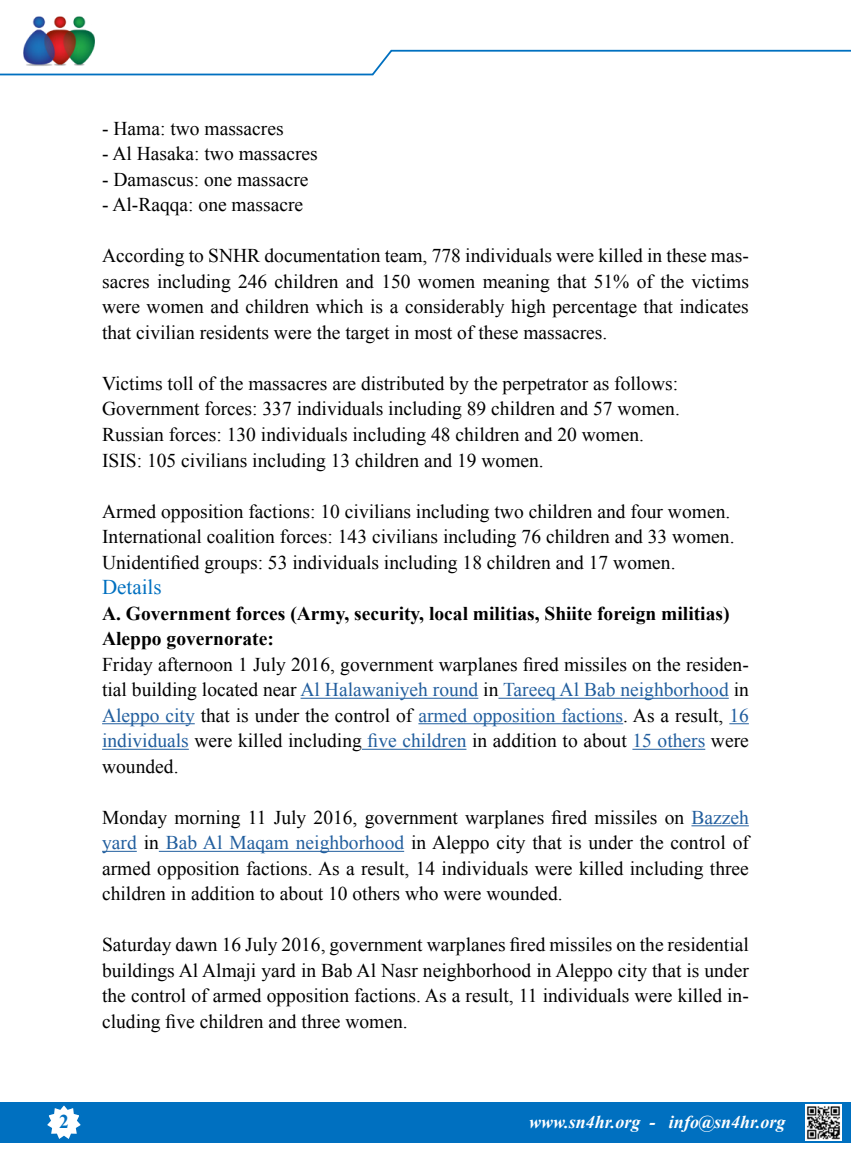
<style>
.page{position:relative;width:851px;height:1170px;background:#fff}
.page>*{position:absolute;margin:0;border:0;box-sizing:border-box;transform-origin:0 0}
.t1{font:21px "Times New Roman";color:#0070c0}
.t2{font:19.5px/25.5px "Times New Roman";color:#000}
.t3{font:700 19.5px/25.5px "Times New Roman";color:#000}
.t4{font:19.5px "Times New Roman";color:#215e9e}
.t5{font:700 19.5px "Times New Roman";color:#0070c0}
.t6{font:italic 700 18px "Times New Roman";color:#fff}
.s1{color:#000}
.s2{color:#215e9e}
</style>
<div class="page">
<img style="left:23px;top:16px;width:72px;height:33px">
<div style="left:0;top:1101px;width:850px;height:41px;background:#0070c0"></div>
<svg style="left:44px;top:1101px;width:40px;height:38px"></svg>
<svg style="left:0;top:49px;width:850px;height:27px"></svg>
<img style="left:805px;top:1104px;width:36px;height:36px">
<hr style="left:300px;top:697px;width:178px;height:1px;background:#215e9e">
<hr style="left:498px;top:697px;width:230px;height:1px;background:#215e9e">
<hr style="left:102px;top:723px;width:93px;height:1px;background:#215e9e">
<hr style="left:418px;top:723px;width:205px;height:1px;background:#215e9e">
<svg style="left:729px;top:723px;width:19px;height:1px"></svg>
<hr style="left:102px;top:748px;width:87px;height:1px;background:#215e9e">
<hr style="left:362px;top:748px;width:104px;height:1px;background:#215e9e">
<hr style="left:632px;top:748px;width:73px;height:1px;background:#215e9e">
<hr style="left:691px;top:825px;width:57px;height:1px;background:#215e9e">
<hr style="left:102px;top:850px;width:35px;height:1px;background:#215e9e">
<hr style="left:159px;top:850px;width:245px;height:1px;background:#215e9e">
<p class="t5" style="left:59px;top:1107px;width:11px">2</p>
<p class="t2" style="left:102px;top:115px;width:183px">- Hama: two massacres</p>
<p class="t2" style="left:102px;top:141px;width:217px">- Al Hasaka: two massacres</p>
<p class="t2" style="left:102px;top:166px;width:208px">- Damascus: one massacre</p>
<p class="t2" style="left:102px;top:192px;width:202px">- Al-Raqqa: one massacre</p>
<p class="t2" style="left:102px;top:243px;width:648px">According to SNHR documentation team, 778 individuals were killed in these mas-</p>
<p class="t2" style="left:102px;top:294px;width:648px">were women and children which is a considerably high percentage that indicates that civilian residents were the target in most of these massacres.</p>
<p class="t2" style="left:102px;top:370px;width:579px">Victims toll of the massacres are distributed by the perpetrator as follows:<br>Government forces: 337 individuals including 89 children and 57 women.<br>Russian forces: 130 individuals including 48 children and 20 women.<br>ISIS: 105 civilians including 13 children and 19 women.</p>
<p class="t2" style="left:102px;top:498px;width:634px">Armed opposition factions: 10 civilians including two children and four women.<br>International coalition forces: 143 civilians including 76 children and 33 women.<br>Unidentified groups: 53 individuals including 18 children and 17 women.</p>
<p class="t1" style="left:102px;top:573px;width:61px">Details</p>
<p class="t3" style="left:102px;top:599px;width:628px">A. Government forces (Army, security, local militias, Shiite foreign militias(<br>Aleppo governorate:</p>
<p class="t4" style="left:102px;top:676px;width:648px"><span class="s1">tial building located near</span> Al Halawaniyeh round <span class="s1">in</span> Tareeq Al Bab neighborhood <span class="s1">in</span></p>
<p class="t2" style="left:102px;top:268px;width:648px">sacres including 246 children and 150 women meaning that 51% of the victims</p>
<p class="t2" style="left:102px;top:651px;width:648px">Friday afternoon 1 July 2016, government warplanes fired missiles on the residen-</p>
<p class="t2" style="left:102px;top:702px;width:648px;text-align:justify"><span class="s2">Aleppo city</span> that is under the control of <span class="s2">armed opposition factions</span>. As a result, <span class="s2">16 individuals</span> were killed including <span class="s2">five children</span> in addition to about <span class="s2">15 others</span> were wounded.</p>
<p class="t2" style="left:102px;top:804px;width:648px;text-align:justify">Monday morning 11 July 2016, government warplanes fired missiles on <span class="s2">Bazzeh yard</span> in <span class="s2">Bab Al Maqam neighborhood</span> in Aleppo city that is under the control of armed opposition factions. As a result, 14 individuals were killed including three children in addition to about 10 others who were wounded.</p>
<p class="t2" style="left:102px;top:931px;width:648px">Saturday dawn 16 July 2016, government warplanes fired missiles on the residential buildings Al Almaji yard in Bab Al Nasr neighborhood in Aleppo city that is under</p>
<p class="t2" style="left:102px;top:1008px;width:307px">cluding five children and three women.</p>
<p class="t2" style="left:102px;top:982px;width:648px">the control of armed opposition factions. As a result, 11 individuals were killed in-</p>
<p class="t6" style="left:529px;top:1108px;width:113px">www.sn4hr.org</p>
<p class="t6" style="left:649px;top:1108px;width:7px">-</p>
<p class="t6" style="left:669px;top:1108px;width:118px">info@sn4hr.org</p>
</div>
